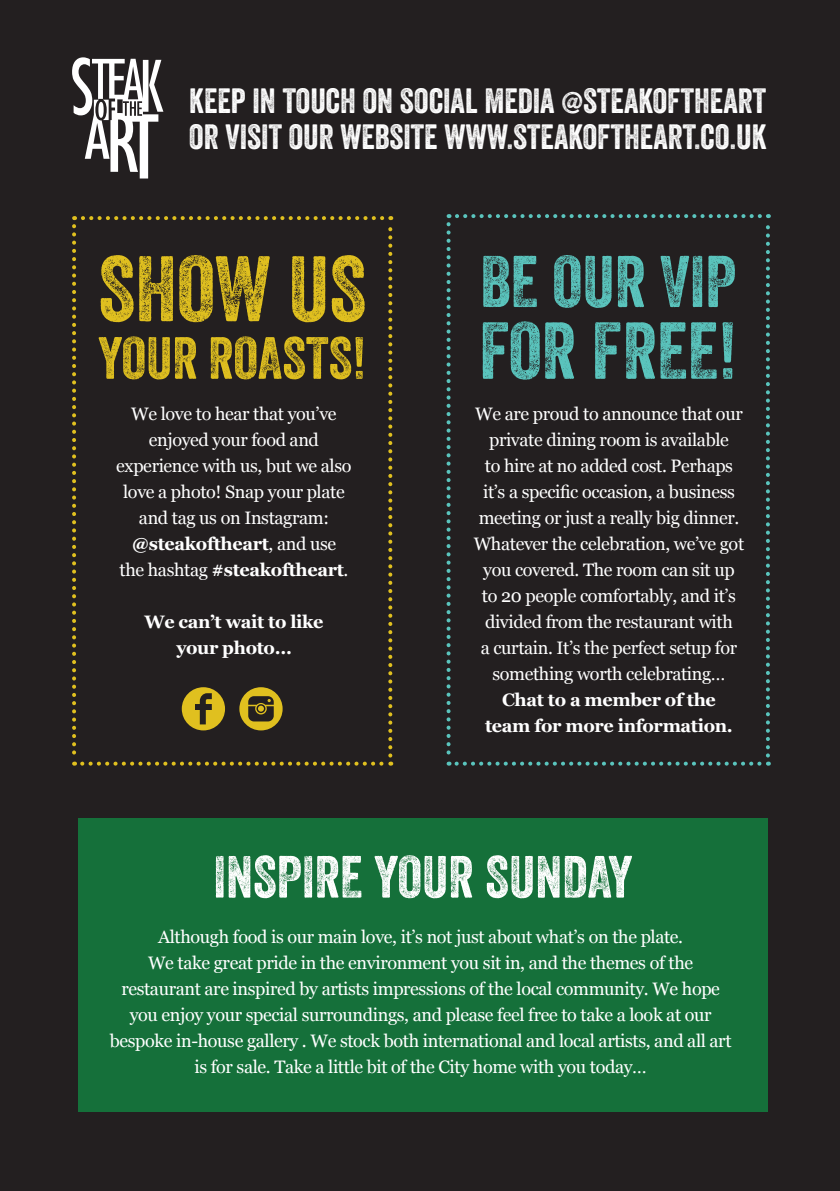
<style>
.page{position:relative;width:840px;height:1191px;background:#fff}
.page>*{position:absolute;margin:0;border:0;box-sizing:border-box;transform-origin:0 0}
.t1{font:89.8px "Veneer Two";color:#e0c01f}
.t2{font:78px "Veneer Two";color:#5ac4bd}
.t3{font:70.8px "Veneer Two";color:#5ac4bd}
.t4{font:57.6px "Veneer Two";color:#fff}
.t5{font:57.6px "Veneer Two";color:#e0c01f}
.t6{font:34px/36px "Veneer Two";color:#fff}
.t7{font:18px/26px "Georgia";letter-spacing:-.02em;color:#fff;text-align:center}
.t8{font:700 18px/26px "Georgia";letter-spacing:-.02em;color:#fff;text-align:center}
.s1{font-weight:700}
</style>
<div class="page">
<div style="left:0;top:0;width:839px;height:1191px;background:#231f20"></div>
<svg style="left:446px;top:224px;width:4px;height:541px"></svg>
<svg style="left:456px;top:761px;width:312px;height:4px"></svg>
<svg style="left:766px;top:214px;width:3px;height:541px"></svg>
<svg style="left:448px;top:214px;width:311px;height:4px"></svg>
<svg style="left:72px;top:226px;width:4px;height:539px"></svg>
<svg style="left:82px;top:761px;width:309px;height:4px"></svg>
<svg style="left:388px;top:216px;width:4px;height:539px"></svg>
<svg style="left:74px;top:216px;width:308px;height:4px"></svg>
<div style="left:239px;top:687px;width:43px;height:43px;background:#e0c01f;border-radius:50%"></div>
<svg style="left:248px;top:696px;width:25px;height:25px"></svg>
<svg style="left:182px;top:687px;width:43px;height:43px"></svg>
<svg style="left:72px;top:57px;width:91px;height:121px"></svg>
<div style="left:78px;top:818px;width:689px;height:293px;background:#15703a"></div>
<h3 class="t6" style="left:189px;top:82px;width:578px">KEEP IN TOUCH ON SOCIAL MEDIA @STEAKOFTHEART<br>OR VISIT OUR WEBSITE WWW.STEAKOFTHEART.CO.UK</h3>
<h1 class="t1" style="left:98px;top:234px;width:269px">SHOW US</h1>
<h3 class="t5" style="left:98px;top:323px;width:269px">YOUR ROASTS!</h3>
<p class="t7" style="left:116px;top:400px;width:236px">We love to hear that you’ve enjoyed your food and experience with us, but we also love a photo! Snap your plate and tag us on Instagram: <span class="s1">@steakoftheart</span>, and use<br>the hashtag <span class="s1">#steakoftheart</span>.</p>
<p class="t8" style="left:144px;top:607px;width:180px">We can’t wait to like your photo…</p>
<h3 class="t3" style="left:480px;top:238px;width:257px">BE OUR VIP</h3>
<h2 class="t2" style="left:479px;top:303px;width:259px">FOR FREE!</h2>
<p class="t7" style="left:473px;top:400px;width:272px">We are proud to announce that our private dining room is available<br>to hire at no added cost. Perhaps it’s a specific occasion, a business meeting or just a really big dinner.<br>Whatever the celebration, we’ve got you covered. The room can sit up to 20 people comfortably, and it’s divided from the restaurant with<br>a curtain. It’s the perfect setup for something worth celebrating…</p>
<p class="t8" style="left:485px;top:685px;width:249px">Chat to a member of the team for more information.</p>
<h3 class="t4" style="left:213px;top:841px;width:420px">INSPIRE YOUR SUNDAY</h3>
<p class="t7" style="left:110px;top:922px;width:623px">Although food is our main love, it’s not just about what’s on the plate.<br>We take great pride in the environment you sit in, and the themes of the restaurant are inspired by artists impressions of the local community. We hope you enjoy your special surroundings, and please feel free to take a look at our bespoke in-house gallery . We stock both international and local artists, and all art is for sale. Take a little bit of the City home with you today…</p>
</div>
